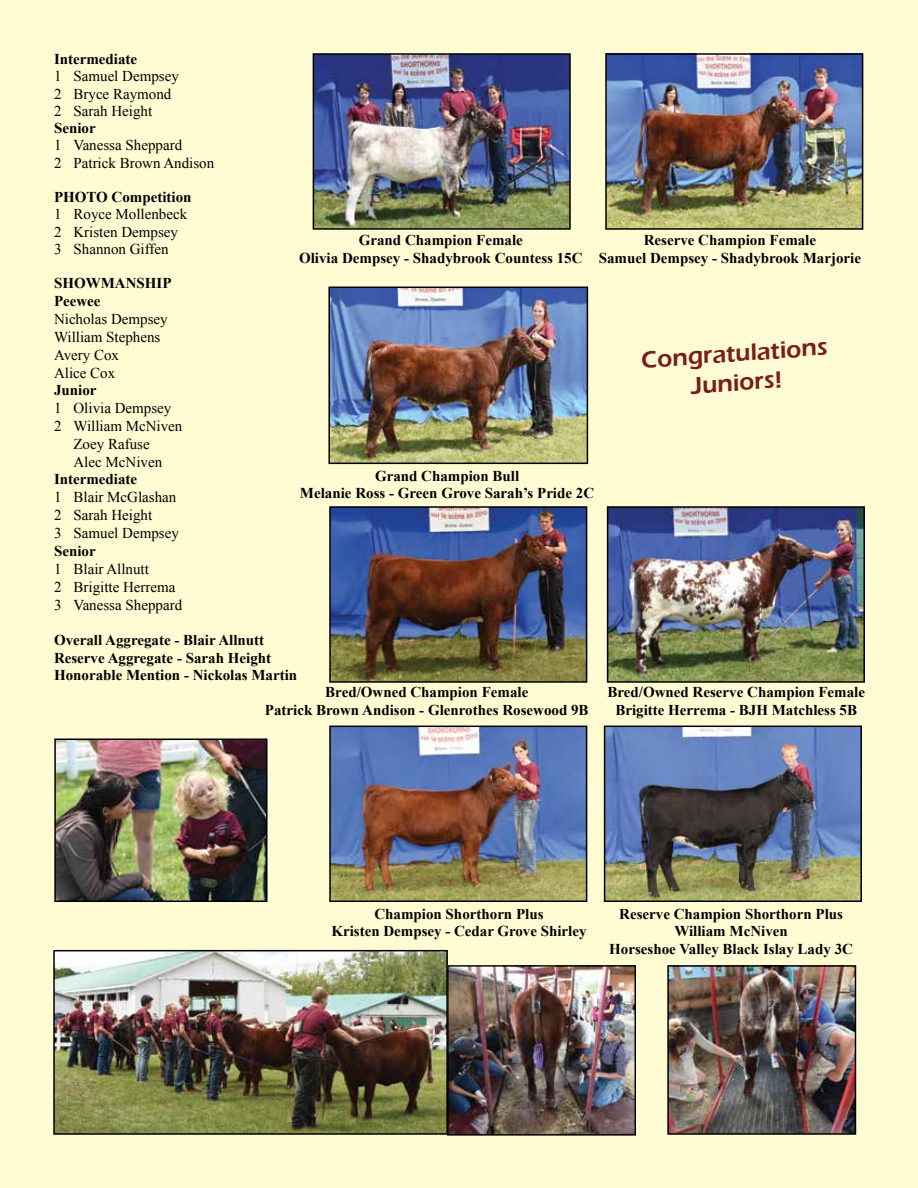
<style>
.page{position:relative;width:918px;height:1188px;background:#fffbd2}
.page>*{position:absolute;margin:0;border:0;box-sizing:border-box;transform-origin:0 0}
.t1{font:600 24.3px/29.2px "Eras ITC";color:#791d1b;text-align:center}
.t2{font:700 15px/17.2px "Times New Roman";color:#000;text-align:center}
.t3{font:15px/18px "Times New Roman";color:#000}
</style>
<div class="page">
<img style="left:56px;top:953px;width:389px;height:179px">
<div style="left:53px;top:950px;width:395px;height:185px;border:2px solid #000"></div>
<img style="left:316px;top:56px;width:252px;height:171px">
<div style="left:313px;top:53px;width:258px;height:177px;border:2px solid #000"></div>
<img style="left:608px;top:56px;width:252px;height:171px">
<div style="left:605px;top:53px;width:258px;height:177px;border:2px solid #000"></div>
<img style="left:57px;top:742px;width:208px;height:157px">
<div style="left:54px;top:739px;width:214px;height:163px;border:2px solid #000"></div>
<img style="left:449px;top:967px;width:185px;height:167px">
<div style="left:447px;top:965px;width:189px;height:171px;border:1px solid #000"></div>
<img style="left:331px;top:290px;width:254px;height:171px">
<div style="left:328px;top:287px;width:260px;height:177px;border:2px solid #000"></div>
<img style="left:332px;top:509px;width:252px;height:171px">
<div style="left:329px;top:506px;width:258px;height:177px;border:2px solid #000"></div>
<img style="left:610px;top:509px;width:252px;height:171px">
<div style="left:607px;top:506px;width:258px;height:177px;border:2px solid #000"></div>
<img style="left:332px;top:729px;width:252px;height:170px">
<div style="left:329px;top:726px;width:258px;height:176px;border:2px solid #000"></div>
<img style="left:607px;top:729px;width:252px;height:170px">
<div style="left:604px;top:726px;width:258px;height:176px;border:2px solid #000"></div>
<img style="left:670px;top:968px;width:183px;height:164px">
<div style="left:667px;top:965px;width:189px;height:170px;border:2px solid #000"></div>
<p class="t2" style="left:54px;top:50px;width:85px">Intermediate</p>
<p class="t3" style="left:54px;top:68px;width:126px;line-height:17.2px">1 Samuel Dempsey<br>2 Bryce Raymond<br>2 Sarah Height</p>
<p class="t2" style="left:54px;top:119px;width:43px">Senior</p>
<p class="t3" style="left:54px;top:137px;width:162px;line-height:17.2px">1 Vanessa Sheppard<br>2 Patrick Brown Andison</p>
<p class="t2" style="left:54px;top:188px;width:139px">PHOTO Competition</p>
<p class="t3" style="left:54px;top:206px;width:135px;line-height:17.2px">1 Royce Mollenbeck<br>2 Kristen Dempsey<br>3 Shannon Giffen</p>
<p class="t2" style="left:54px;top:274px;width:119px;text-align:left">SHOWMANSHIP<br>Peewee</p>
<p class="t3" style="left:54px;top:309px;width:115px">Nicholas Dempsey<br>William Stephens<br>Avery Cox<br>Alice Cox</p>
<p class="t2" style="left:54px;top:381px;width:44px">Junior</p>
<p class="t3" style="left:54px;top:399px;width:119px">1 Olivia Dempsey</p>
<p class="t3" style="left:54px;top:417px;width:130px">2 William McNiven</p>
<p class="t3" style="left:74px;top:435px;width:78px">Zoey Rafuse</p>
<p class="t3" style="left:74px;top:453px;width:90px">Alec McNiven</p>
<p class="t2" style="left:54px;top:470px;width:85px">Intermediate</p>
<p class="t3" style="left:54px;top:488px;width:126px">1 Blair McGlashan<br>2 Sarah Height<br>3 Samuel Dempsey</p>
<p class="t2" style="left:54px;top:542px;width:43px">Senior</p>
<p class="t3" style="left:54px;top:560px;width:130px">1 Blair Allnutt<br>2 Brigitte Herrema<br>3 Vanessa Sheppard</p>
<p class="t2" style="left:54px;top:631px;width:245px;text-align:left">Overall Aggregate - Blair Allnutt<br>Reserve Aggregate - Sarah Height<br>Honorable Mention - Nickolas Martin</p>
<p class="t2" style="left:299px;top:231px;width:285px">Grand Champion Female<br>Olivia Dempsey - Shadybrook Countess 15C</p>
<p class="t2" style="left:599px;top:231px;width:264px">Reserve Champion Female<br>Samuel Dempsey - Shadybrook Marjorie</p>
<h1 class="t1" style="left:640px;top:345px;width:188px;rotate:-4deg">Congratulations<br>Juniors!</h1>
<p class="t2" style="left:300px;top:467px;width:296px">Grand Champion Bull<br>Melanie Ross - Green Grove Sarah’s Pride 2C</p>
<p class="t2" style="left:265px;top:682px;width:325px;line-height:18px">Bred/Owned Champion Female<br>Patrick Brown Andison - Glenrothes Rosewood 9B</p>
<p class="t2" style="left:607px;top:682px;width:259px;line-height:18px">Bred/Owned Reserve Champion Female<br>Brigitte Herrema - BJH Matchless 5B</p>
<p class="t2" style="left:331px;top:905px;width:257px">Champion Shorthorn Plus<br>Kristen Dempsey - Cedar Grove Shirley</p>
<p class="t2" style="left:609px;top:905px;width:245px">Reserve Champion Shorthorn Plus<br>William McNiven<br>Horseshoe Valley Black Islay Lady 3C</p>
</div>
